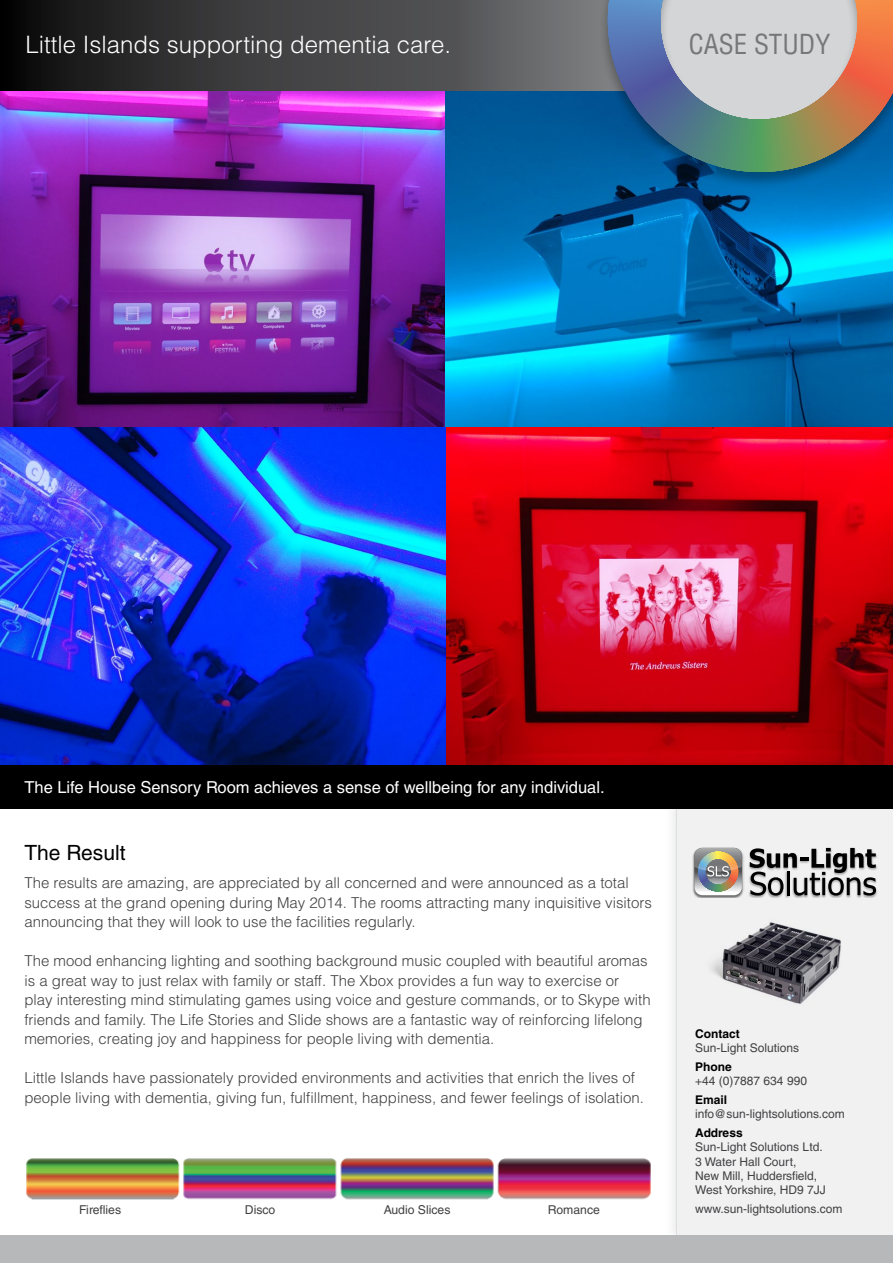
<style>
.page{position:relative;width:893px;height:1263px;background:#fff}
.page>*{position:absolute;margin:0;border:0;box-sizing:border-box;transform-origin:0 0}
.t1{font:condensed 27px "Helvetica LT Std";color:#757779}
.t2{font:300 24px "Helvetica LT Std";color:#fff}
.t3{font:21px "Helvetica LT Std";color:#000}
.t4{font:16.5px "Helvetica LT Std";color:#fff}
.t5{font:300 15px/19.5px "Helvetica LT Std";color:#414042}
.t6{font:12.15px "Helvetica LT Std";color:#414042}
.t7{font:12px/14.4px "Helvetica LT Std";color:#414042}
.t8{font:700 12px "Helvetica LT Std";color:#000}
</style>
<div class="page">
<svg style="left:0;top:0;width:598px;height:92px;background:#403f42"></svg>
<img style="left:0;top:92px;width:445px;height:335px">
<img style="left:445px;top:92px;width:448px;height:340px">
<img style="left:445px;top:427px;width:447px;height:338px">
<img style="left:0;top:427px;width:445px;height:338px">
<div style="left:664px;top:800px;width:229px;height:444px;background:#f9f9f9"></div>
<div style="left:676px;top:809px;width:217px;height:426px;background:#f1f1f2"></div>
<hr style="left:676px;top:809px;width:1px;height:426px;background:#dcddde">
<div style="left:0;top:765px;width:893px;height:43px;background:#000"></div>
<div style="left:0;top:1235px;width:893px;height:28px;background:#b6b8ba"></div>
<div style="left:598px;top:0;width:295px;height:190px;background:#000;opacity:.3"></div>
<svg style="left:608px;top:0;width:285px;height:172px;background:#8f989e"></svg>
<img style="left:749px;top:847px;width:128px;height:22px">
<img style="left:749px;top:869px;width:128px;height:28px">
<svg style="left:750px;top:848px;width:126px;height:48px"></svg>
<img style="left:692px;top:847px;width:52px;height:50px">
<svg style="left:694px;top:848px;width:48px;height:47px;background:#a5a194"></svg>
<img style="left:711px;top:922px;width:130px;height:82px">
<img style="left:26px;top:1158px;width:625px;height:42px">
<h2 class="t2" style="left:26px;top:30px;width:427px">Little Islands supporting dementia care.</h2>
<h1 class="t1" style="left:689px;top:27px;width:143px">CASE STUDY</h1>
<p class="t4" style="left:24px;top:777px;width:582px">The Life House Sensory Room achieves a sense of wellbeing for any individual.</p>
<h3 class="t3" style="left:24px;top:840px;width:103px">The Result</h3>
<p class="t5" style="left:24px;top:873px;width:629px">The results are amazing, are appreciated by all concerned and were announced as a total success at the grand opening during May 2014. The rooms attracting many inquisitive visitors announcing that they will look to use the facilities regularly.</p>
<p class="t5" style="left:24px;top:951px;width:628px">The mood enhancing lighting and soothing background music coupled with beautiful aromas is a great way to just relax with family or staff. The Xbox provides a fun way to exercise or play interesting mind stimulating games using voice and gesture commands, or to Skype with friends and family. The Life Stories and Slide shows are a fantastic way of reinforcing lifelong memories, creating joy and happiness for people living with dementia.</p>
<p class="t5" style="left:24px;top:1068px;width:621px">Little Islands have passionately provided environments and activities that enrich the lives of people living with dementia, giving fun, fulfillment, happiness, and fewer feelings of isolation.</p>
<p class="t6" style="left:79px;top:1203px;width:43px">Fireflies</p>
<p class="t6" style="left:245px;top:1203px;width:32px">Disco</p>
<p class="t6" style="left:384px;top:1203px;width:68px">Audio Slices</p>
<p class="t6" style="left:548px;top:1203px;width:53px">Romance</p>
<p class="t8" style="left:695px;top:1026px;width:46px">Contact</p>
<p class="t7" style="left:695px;top:1041px;width:106px">Sun-Light Solutions</p>
<p class="t8" style="left:695px;top:1059px;width:38px">Phone</p>
<p class="t7" style="left:695px;top:1074px;width:113px">+44 (0)7887 634 990</p>
<p class="t8" style="left:695px;top:1092px;width:34px">Email</p>
<p class="t7" style="left:695px;top:1107px;width:151px">info@sun-lightsolutions.com</p>
<p class="t8" style="left:695px;top:1125px;width:49px">Address</p>
<p class="t7" style="left:695px;top:1140px;width:132px">Sun-Light Solutions Ltd.<br>3 Water Hall Court,<br>New Mill, Huddersfield,<br>West Yorkshire, HD9 7JJ</p>
<p class="t7" style="left:695px;top:1202px;width:149px">www.sun-lightsolutions.com</p>
</div>
